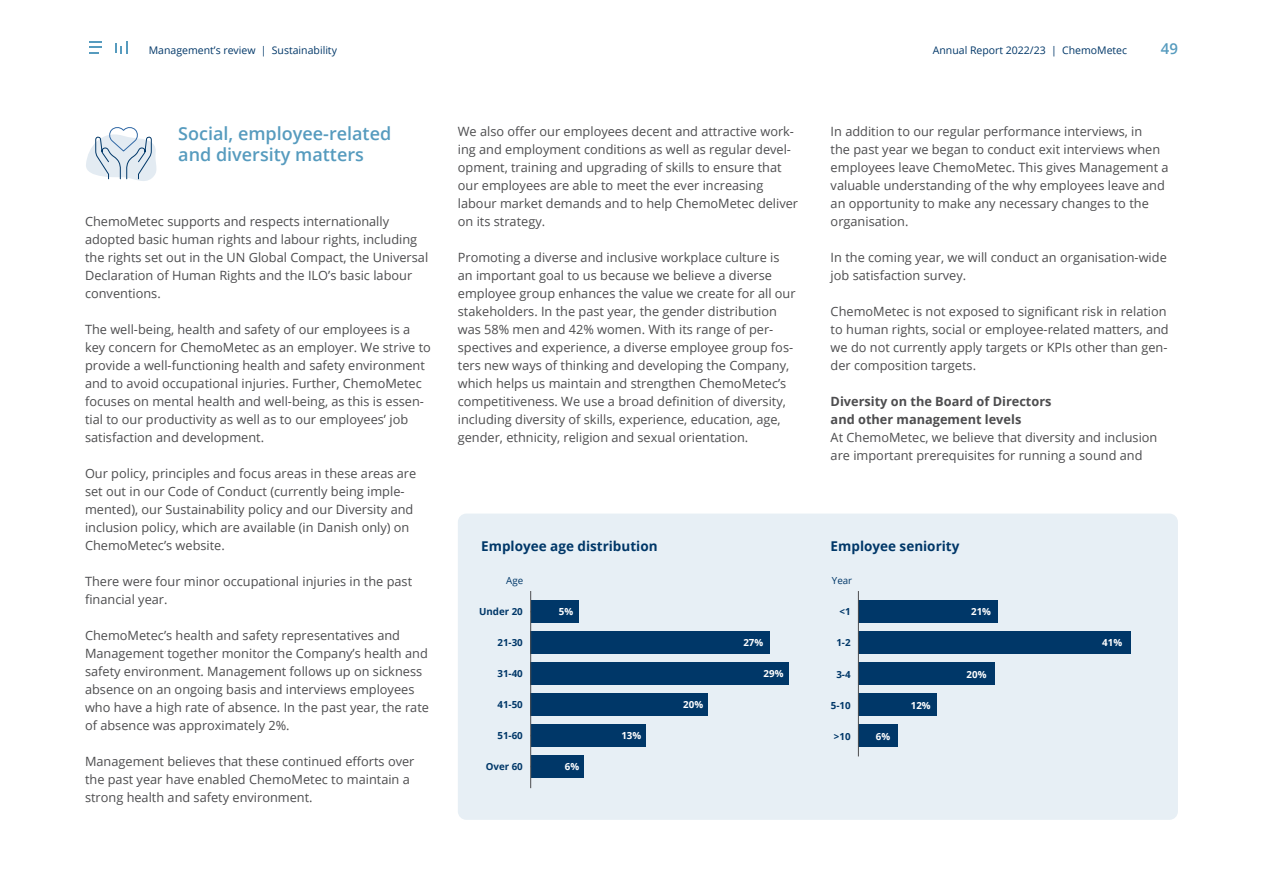
<style>
.page{position:relative;width:1263px;height:893px;background:#fff}
.page>*{position:absolute;margin:0;border:0;box-sizing:border-box;transform-origin:0 0}
.t1{font:600 18px/21px "Open Sans";color:#569bbe}
.t2{font:600 15px "Open Sans";color:#569bbe}
.t3{font:700 13.5px "Open Sans";color:#003768}
.t4{font:12.75px/18px "Open Sans";color:#4d4d4f}
.t5{font:700 12.75px/18px "Open Sans";color:#4d4d4f}
.t6{font:10.5px "Open Sans";color:#003768}
.t7{font:700 9.75px "Open Sans";color:#003768}
.t8{font:700 9.75px "Open Sans";color:#fff}
.t9{font:9.75px "Open Sans";color:#003768}
</style>
<div class="page">
<div style="left:458px;top:514px;width:720px;height:306px;background:#e7eff5;border-radius:9px"></div>
<svg style="left:86px;top:127px;width:71px;height:54px"></svg>
<div style="left:858px;top:600px;width:140px;height:23px;background:#003768"></div>
<div style="left:858px;top:631px;width:273px;height:23px;background:#003768"></div>
<div style="left:858px;top:662px;width:137px;height:23px;background:#003768"></div>
<div style="left:858px;top:693px;width:79px;height:23px;background:#003768"></div>
<div style="left:858px;top:724px;width:40px;height:23px;background:#003768"></div>
<hr style="left:858px;top:591px;width:1px;height:165px;background:#4d4d4f">
<div style="left:531px;top:600px;width:47px;height:23px;background:#003768"></div>
<div style="left:531px;top:631px;width:239px;height:23px;background:#003768"></div>
<div style="left:531px;top:662px;width:258px;height:23px;background:#003768"></div>
<div style="left:531px;top:693px;width:177px;height:23px;background:#003768"></div>
<div style="left:531px;top:724px;width:114px;height:23px;background:#003768"></div>
<div style="left:531px;top:755px;width:52px;height:23px;background:#003768"></div>
<hr style="left:530px;top:591px;width:1px;height:197px;background:#4d4d4f">
<svg style="left:90px;top:41px;width:12px;height:12px"></svg>
<svg style="left:115px;top:41px;width:12px;height:12px"></svg>
<p class="t6" style="left:149px;top:43px;width:190px">Management’s review | Sustainability</p>
<p class="t6" style="left:933px;top:43px;width:196px">Annual Report 2022/23 | ChemoMetec</p>
<p class="t2" style="left:1161px;top:38px;width:19px">49</p>
<h1 class="t1" style="left:178px;top:122px;width:215px">Social, employee-related and diversity matters</h1>
<p class="t4" style="left:85px;top:212px;width:345px">ChemoMetec supports and respects internationally adopted basic human rights and labour rights, including the rights set out in the UN Global Compact, the Universal Declaration of Human Rights and the ILO’s basic labour conventions.</p>
<p class="t4" style="left:85px;top:320px;width:347px">The well-being, health and safety of our employees is a key concern for ChemoMetec as an employer. We strive to provide a well-functioning health and safety environment and to avoid occupational injuries. Further, ChemoMetec focuses on mental health and well-being, as this is essen&shy;tial to our productivity as well as to our employees’ job satisfaction and development.</p>
<p class="t4" style="left:85px;top:464px;width:333px">Our policy, principles and focus areas in these areas are set out in our Code of Conduct (currently being imple&shy;mented), our Sustainability policy and our Diversity and inclusion policy, which are available (in Danish only) on ChemoMetec’s website.</p>
<p class="t4" style="left:85px;top:572px;width:329px">There were four minor occupational injuries in the past financial year.</p>
<p class="t4" style="left:85px;top:626px;width:345px">ChemoMetec’s health and safety representatives and Management together monitor the Company’s health and safety environment. Management follows up on sickness absence on an ongoing basis and interviews employees who have a high rate of absence. In the past year, the rate of absence was approximately 2%.</p>
<p class="t4" style="left:85px;top:752px;width:331px">Management believes that these continued efforts over the past year have enabled ChemoMetec to maintain a strong health and safety environment.</p>
<p class="t4" style="left:458px;top:122px;width:342px">We also offer our employees decent and attractive work&shy;ing and employment conditions as well as regular devel&shy;opment, training and upgrading of skills to ensure that our employees are able to meet the ever increasing labour market demands and to help ChemoMetec deliver on its strategy.</p>
<p class="t4" style="left:458px;top:248px;width:339px">Promoting a diverse and inclusive workplace culture is an important goal to us because we believe a diverse employee group enhances the value we create for all our stakeholders. In the past year, the gender distribution was 58% men and 42% women. With its range of per&shy;spectives and experience, a diverse employee group fos&shy;ters new ways of thinking and developing the Company, which helps us maintain and strengthen ChemoMetec’s competitiveness. We use a broad definition of diversity, including diversity of skills, experience, education, age, gender, ethnicity, religion and sexual orientation.</p>
<p class="t4" style="left:831px;top:122px;width:339px">In addition to our regular performance interviews, in<br>the past year we began to conduct exit interviews when employees leave ChemoMetec. This gives Management a valuable understanding of the why employees leave and an opportunity to make any necessary changes to the organisation.</p>
<p class="t4" style="left:831px;top:248px;width:338px">In the coming year, we will conduct an organisation-wide job satisfaction survey.</p>
<p class="t4" style="left:831px;top:302px;width:340px">ChemoMetec is not exposed to significant risk in relation to human rights, social or employee-related matters, and we do not currently apply targets or KPIs other than gen&shy;der composition targets.</p>
<p class="t5" style="left:831px;top:392px;width:222px">Diversity on the Board of Directors and other management levels</p>
<p class="t4" style="left:831px;top:428px;width:328px">At ChemoMetec, we believe that diversity and inclusion are important prerequisites for running a sound and</p>
<p class="t3" style="left:481px;top:537px;width:178px">Employee age distribution</p>
<p class="t3" style="left:831px;top:537px;width:130px">Employee seniority</p>
<p class="t9" style="left:506px;top:574px;width:18px">Age</p>
<p class="t9" style="left:832px;top:574px;width:22px">Year</p>
<p class="t7" style="left:479px;top:604px;width:45px">Under 20</p>
<p class="t8" style="left:559px;top:604px;width:16px">5%</p>
<p class="t7" style="left:839px;top:605px;width:13px">&lt;1</p>
<p class="t8" style="left:971px;top:605px;width:21px">21%</p>
<p class="t7" style="left:497px;top:635px;width:27px">21-30</p>
<p class="t7" style="left:497px;top:666px;width:27px">31-40</p>
<p class="t8" style="left:743px;top:635px;width:21px">27%</p>
<p class="t8" style="left:764px;top:666px;width:21px">29%</p>
<p class="t7" style="left:836px;top:636px;width:16px">1-2</p>
<p class="t7" style="left:836px;top:667px;width:16px">3-4</p>
<p class="t8" style="left:966px;top:667px;width:21px">20%</p>
<p class="t8" style="left:1102px;top:636px;width:21px">41%</p>
<p class="t7" style="left:497px;top:697px;width:27px">41-50</p>
<p class="t8" style="left:683px;top:697px;width:21px">20%</p>
<p class="t7" style="left:831px;top:698px;width:21px">5-10</p>
<p class="t8" style="left:911px;top:698px;width:21px">12%</p>
<p class="t7" style="left:497px;top:728px;width:27px">51-60</p>
<p class="t8" style="left:621px;top:728px;width:21px">13%</p>
<p class="t7" style="left:834px;top:729px;width:18px">&gt;10</p>
<p class="t8" style="left:876px;top:729px;width:16px">6%</p>
<p class="t7" style="left:486px;top:759px;width:39px">Over 60</p>
<p class="t8" style="left:565px;top:759px;width:16px">6%</p>
</div>
